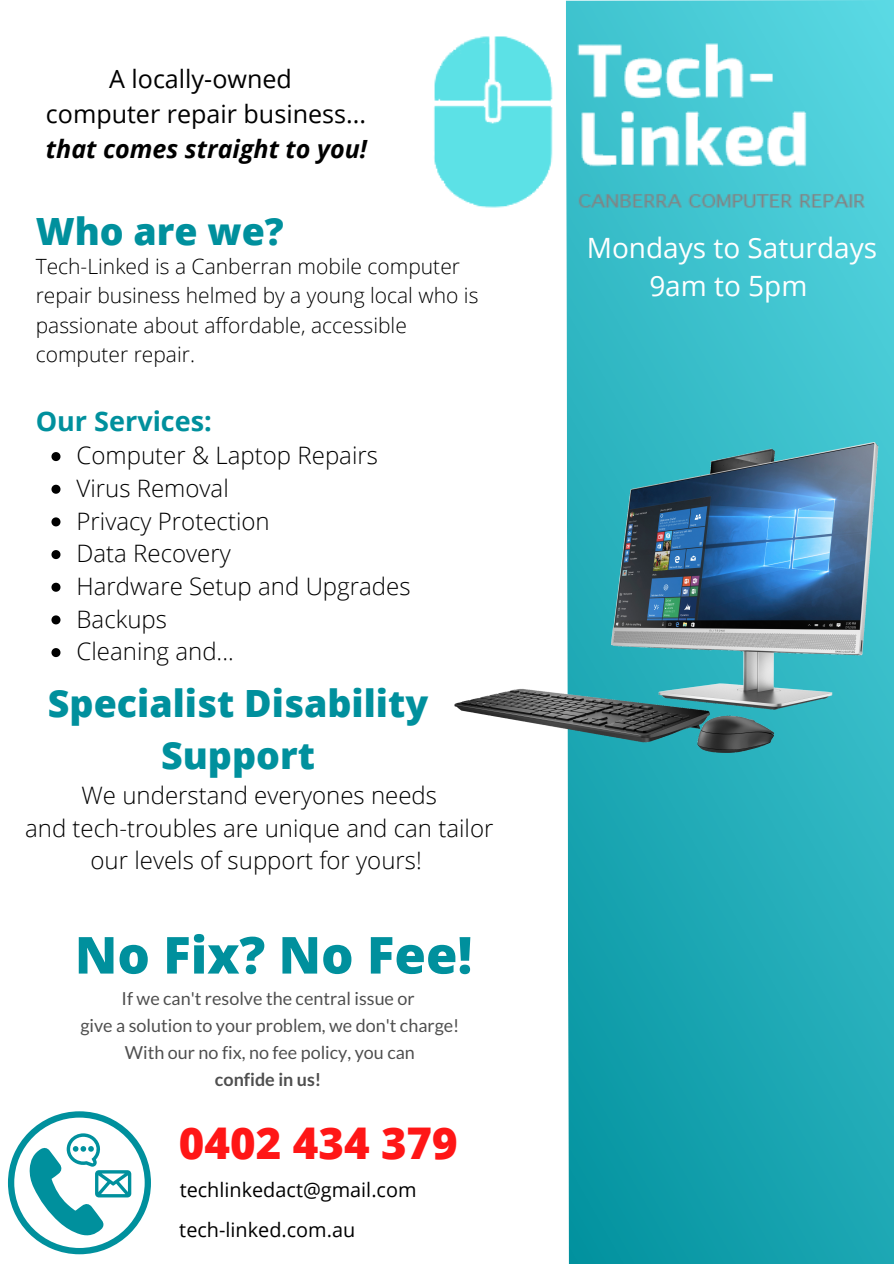
<style>
.page{position:relative;width:894px;height:1264px;background:#fff}
.page>*{position:absolute;margin:0;border:0;box-sizing:border-box;transform-origin:0 0}
.t1{font:800 51px "Open Sans";color:#00909d}
.t2{font:800 43.65px "Open Sans";color:#ff1616}
.t3{font:800 37.5px/51.8px "Open Sans";color:#00909d;text-align:center}
.t4{font:27.9px "Open Sans";color:#fff}
.t5{font:700 27px "Open Sans";color:#00909d}
.t6{font:25.05px "Open Sans";color:#000}
.t7{font:italic 700 25.05px "Open Sans";color:#000}
.t8{font:300 24px/32.7px "Open Sans";color:#000;text-align:center}
.t9{font:300 21px/29.2px "Open Sans";color:#000}
.t10{font:19.8px "Open Sans";color:#000}
.t11{font:18px/26.8px "Lato";color:#000;text-align:center}
.t12{font:700 18px "Lato";color:#000}
</style>
<div class="page">
<svg style="left:567px;top:455px;width:326px;height:808px;background:#1da7b3"></svg>
<img style="left:454px;top:455px;width:423px;height:297px">
<svg style="left:8px;top:1111px;width:143px;height:143px"></svg>
<img style="left:433px;top:0;width:460px;height:455px">
<svg style="left:51px;top:452px;width:9px;height:9px"></svg>
<svg style="left:51px;top:485px;width:9px;height:9px"></svg>
<svg style="left:51px;top:517px;width:9px;height:9px"></svg>
<svg style="left:51px;top:550px;width:9px;height:9px"></svg>
<svg style="left:51px;top:582px;width:9px;height:9px"></svg>
<svg style="left:51px;top:615px;width:9px;height:9px"></svg>
<svg style="left:51px;top:648px;width:9px;height:9px"></svg>
<p class="t6" style="left:109px;top:61px;width:184px">A locally-owned</p>
<p class="t6" style="left:46px;top:96px;width:322px">computer repair business...</p>
<p class="t7" style="left:46px;top:131px;width:322px">that comes straight to you!</p>
<p class="t3" style="left:36px;top:204px;width:249px">Who are we?</p>
<p class="t9" style="left:36px;top:251px;width:444px">Tech-Linked is a Canberran mobile computer repair business helmed by a young local who is passionate about affordable, accessible computer repair.</p>
<p class="t5" style="left:36px;top:402px;width:178px">Our Services:</p>
<p class="t8" style="left:77px;top:439px;width:303px">Computer &amp; Laptop Repairs</p>
<p class="t8" style="left:77px;top:471px;width:154px">Virus Removal</p>
<p class="t8" style="left:77px;top:504px;width:195px">Privacy Protection</p>
<p class="t8" style="left:77px;top:537px;width:156px">Data Recovery</p>
<p class="t8" style="left:77px;top:569px;width:335px">Hardware Setup and Upgrades</p>
<p class="t8" style="left:77px;top:602px;width:92px">Backups</p>
<p class="t8" style="left:77px;top:634px;width:159px">Cleaning and...</p>
<p class="t3" style="left:48px;top:676px;width:382px">Specialist Disability<br>Support</p>
<p class="t8" style="left:81px;top:778px;width:357px">We understand everyones needs</p>
<p class="t8" style="left:25px;top:811px;width:470px">and tech-troubles are unique and can tailor our levels of support for yours!</p>
<p class="t1" style="left:75px;top:919px;width:399px">No Fix? No Fee!</p>
<p class="t11" style="left:80px;top:985px;width:380px">If we can't resolve the central issue or<br>give a solution to your problem, we don't charge!<br>With our no fix, no fee policy, you can</p>
<p class="t12" style="left:215px;top:1068px;width:108px">confide in us!</p>
<p class="t2" style="left:179px;top:1112px;width:280px">0402 434 379</p>
<p class="t10" style="left:180px;top:1176px;width:238px">techlinkedact@gmail.com</p>
<p class="t10" style="left:179px;top:1215px;width:177px">tech-linked.com.au</p>
<p class="t4" style="left:586px;top:228px;width:292px">Mondays to Saturdays</p>
<p class="t4" style="left:649px;top:266px;width:159px">9am to 5pm</p>
</div>
